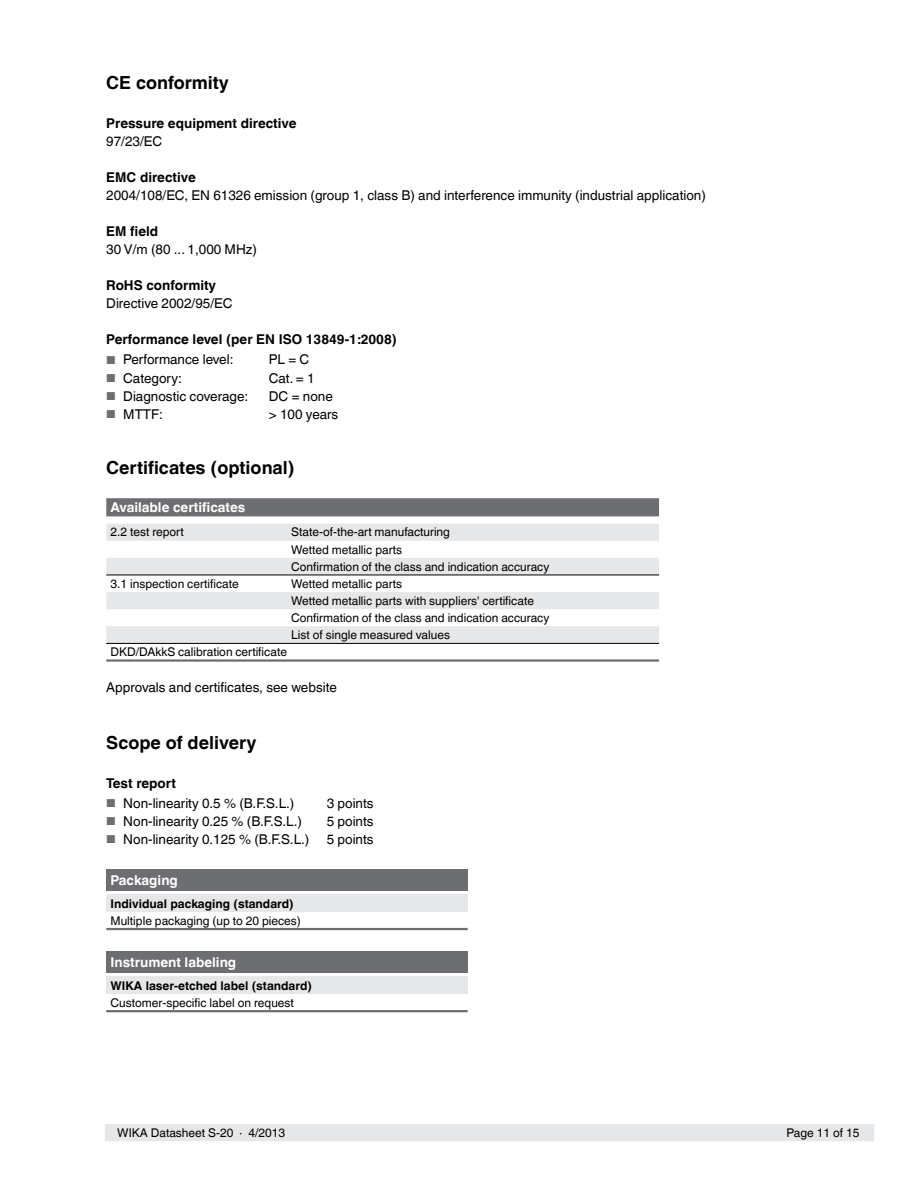
<style>
.page{position:relative;width:918px;height:1188px;background:#fff}
.page>*{position:absolute;margin:0;border:0;box-sizing:border-box;transform-origin:0 0}
.t1{font:700 18px "Helvetica World";color:#000}
.t2{font:13.5px/18px "Helvetica World";color:#000;text-align:justify}
.t3{font:700 13.5px "Helvetica World";color:#000}
.t4{font:700 13.5px "Helvetica World";color:#fff}
.t5{font:12px/17.1px "Helvetica World";color:#000}
.t6{font:700 12px "Helvetica World";color:#000}
.s1{font-size:11.55px;color:#6d6e71}
</style>
<div class="page">
<div style="left:105px;top:1124px;width:769px;height:17px;background:#e6e7e8"></div>
<div style="left:106px;top:498px;width:553px;height:18px;background:#6d6e71"></div>
<svg style="left:106px;top:524px;width:553px;height:119px;fill:#e6e7e8"></svg>
<hr style="left:106px;top:575px;width:181px;height:1px;background:#000">
<hr style="left:287px;top:575px;width:372px;height:1px;background:#000">
<hr style="left:106px;top:643px;width:181px;height:1px;background:#000">
<hr style="left:287px;top:643px;width:372px;height:1px;background:#000">
<hr style="left:106px;top:659px;width:181px;height:3px;background:#6d6e71">
<hr style="left:287px;top:659px;width:372px;height:3px;background:#6d6e71">
<div style="left:106px;top:869px;width:362px;height:21px;background:#6d6e71"></div>
<div style="left:106px;top:895px;width:362px;height:17px;background:#e6e7e8"></div>
<hr style="left:106px;top:928px;width:362px;height:2px;background:#6d6e71">
<div style="left:106px;top:951px;width:362px;height:21px;background:#6d6e71"></div>
<div style="left:106px;top:977px;width:362px;height:17px;background:#e6e7e8"></div>
<hr style="left:106px;top:1010px;width:362px;height:2px;background:#6d6e71">
<h1 class="t1" style="left:106px;top:73px;width:124px">CE conformity</h1>
<p class="t3" style="left:106px;top:116px;width:192px">Pressure equipment directive</p>
<p class="t2" style="left:106px;top:133px;width:57px">97/23/EC</p>
<p class="t3" style="left:106px;top:170px;width:91px">EMC directive</p>
<p class="t2" style="left:106px;top:187px;width:601px">2004/108/EC, EN 61326 emission (group 1, class B) and interference immunity (industrial application)</p>
<p class="t3" style="left:106px;top:224px;width:54px">EM field</p>
<p class="t2" style="left:106px;top:241px;width:152px">30 V/m (80 ... 1,000 MHz)</p>
<p class="t3" style="left:106px;top:278px;width:111px">RoHS conformity</p>
<p class="t2" style="left:106px;top:295px;width:128px">Directive 2002/95/EC</p>
<p class="t3" style="left:106px;top:332px;width:292px">Performance level (per EN ISO 13849-1:2008)</p>
<p class="t2" style="left:106px;top:351px;width:129px"><span class="s1">■</span> Performance level:</p>
<p class="t2" style="left:269px;top:351px;width:42px">PL = C</p>
<p class="t2" style="left:106px;top:369px;width:77px"><span class="s1">■</span> Category:</p>
<p class="t2" style="left:269px;top:369px;width:47px">Cat. = 1</p>
<p class="t2" style="left:106px;top:387px;width:143px"><span class="s1">■</span> Diagnostic coverage:</p>
<p class="t2" style="left:269px;top:387px;width:65px">DC = none</p>
<p class="t2" style="left:106px;top:405px;width:58px"><span class="s1">■</span> MTTF:</p>
<p class="t2" style="left:269px;top:405px;width:71px">&gt; 100 years</p>
<h1 class="t1" style="left:106px;top:457px;width:190px">Certificates (optional)</h1>
<p class="t4" style="left:111px;top:500px;width:136px">Available certificates</p>
<p class="t5" style="left:111px;top:524px;width:75px">2.2 test report</p>
<p class="t5" style="left:291px;top:524px;width:260px">State-of-the-art manufacturing<br>Wetted metallic parts<br>Confirmation of the class and indication accuracy</p>
<p class="t5" style="left:111px;top:575px;width:130px">3.1 inspection certificate</p>
<p class="t5" style="left:291px;top:575px;width:260px">Wetted metallic parts<br>Wetted metallic parts with suppliers' certificate Confirmation of the class and indication accuracy List of single measured values</p>
<p class="t5" style="left:111px;top:644px;width:178px">DKD/DAkkS calibration certificate</p>
<p class="t2" style="left:106px;top:678px;width:232px">Approvals and certificates, see website</p>
<h1 class="t1" style="left:106px;top:732px;width:152px">Scope of delivery</h1>
<p class="t3" style="left:106px;top:775px;width:71px">Test report</p>
<p class="t2" style="left:106px;top:794px;width:190px"><span class="s1">■</span> Non-linearity 0.5 % (B.F.S.L.)</p>
<p class="t2" style="left:106px;top:812px;width:197px"><span class="s1">■</span> Non-linearity 0.25 % (B.F.S.L.)</p>
<p class="t2" style="left:106px;top:830px;width:205px"><span class="s1">■</span> Non-linearity 0.125 % (B.F.S.L.)</p>
<p class="t4" style="left:111px;top:872px;width:69px">Packaging</p>
<p class="t6" style="left:111px;top:897px;width:185px">Individual packaging (standard)</p>
<p class="t5" style="left:111px;top:912px;width:192px">Multiple packaging (up to 20 pieces)</p>
<p class="t4" style="left:111px;top:954px;width:127px">Instrument labeling</p>
<p class="t6" style="left:111px;top:979px;width:203px">WIKA laser-etched label (standard)</p>
<p class="t5" style="left:111px;top:994px;width:185px">Customer-specific label on request</p>
<p class="t2" style="left:327px;top:794px;width:48px">3 points 5 points 5 points</p>
<p class="t5" style="left:117px;top:1124px;width:169px">WIKA Datasheet S-20 · 4/2013</p>
<p class="t5" style="left:787px;top:1124px;width:74px">Page 11 of 15</p>
</div>
